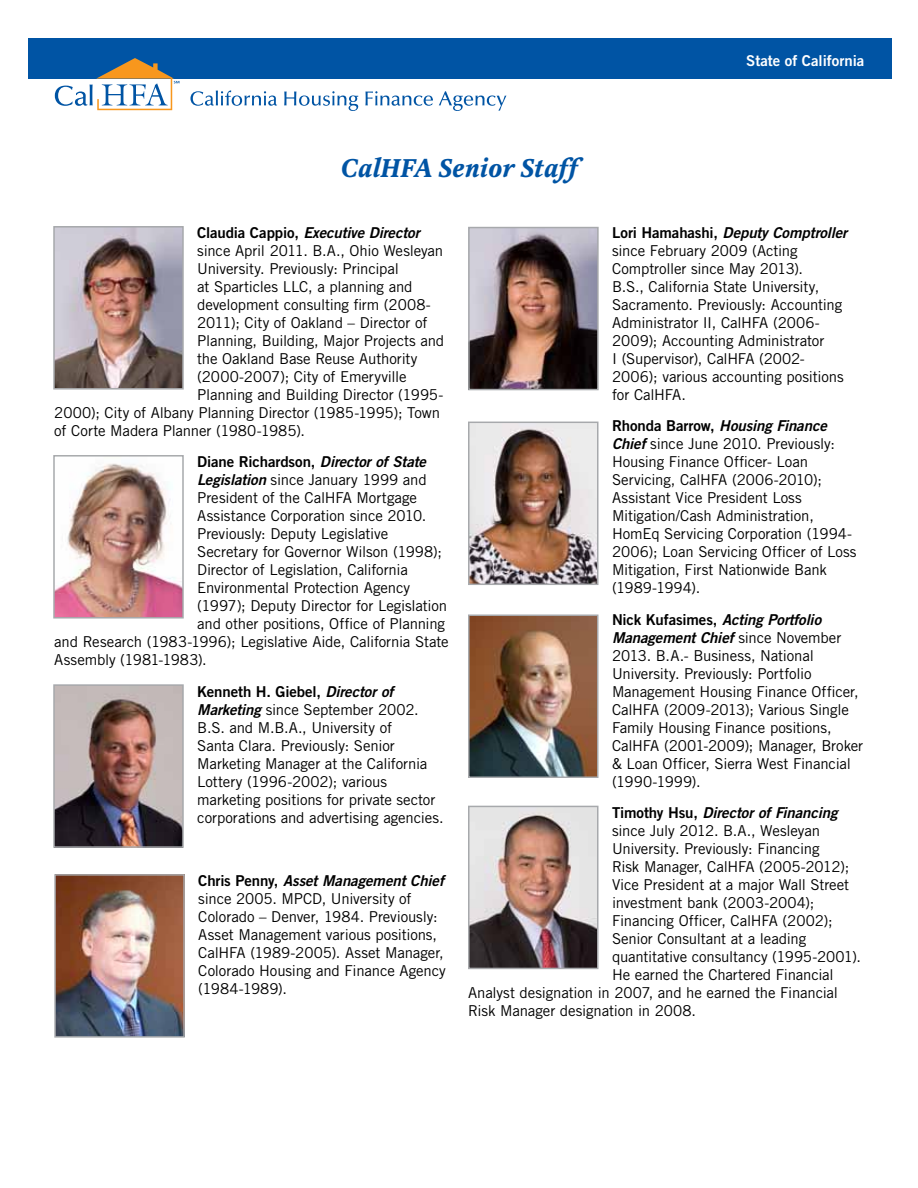
<style>
.page{position:relative;width:918px;height:1188px;background:#fff}
.page>*{position:absolute;margin:0;border:0;box-sizing:border-box;transform-origin:0 0}
.t1{font:italic 700 25.5px "Octava";letter-spacing:.01em;color:#0054a4}
.t2{font:15px/18px "Trade Gothic LT Std";letter-spacing:-.01em;color:#000}
.t3{font:15px/18px "Trade Gothic LT Std Bd 2 Obl";letter-spacing:-.005em;color:#000}
.t4{font:15px "Trade Gothic LT Std Bd 2";letter-spacing:-.01em;color:#000}
.t5{font:15px "Trade Gothic Bold Two";color:#fff}
.s1{font-family:"Trade Gothic LT Std Bd 2"}
.s2{font-family:"Trade Gothic LT Std Bd 2 Obl"}
.s3{font-family:"Trade Gothic LT Std"}
</style>
<div class="page">
<div style="left:28px;top:38px;width:864px;height:40px;background:#0054a4"></div>
<svg style="left:55px;top:58px;width:124px;height:52px"></svg>
<svg style="left:190px;top:90px;width:87px;height:16px"></svg>
<svg style="left:284px;top:91px;width:74px;height:20px"></svg>
<svg style="left:365px;top:91px;width:68px;height:15px"></svg>
<svg style="left:439px;top:91px;width:68px;height:20px"></svg>
<img style="left:56px;top:229px;width:125px;height:158px">
<div style="left:53px;top:226px;width:131px;height:164px;border:2px solid #a7a9ac"></div>
<img style="left:56px;top:463px;width:125px;height:153px">
<div style="left:53px;top:455px;width:131px;height:164px;border:2px solid #a7a9ac"></div>
<img style="left:56px;top:687px;width:125px;height:158px">
<div style="left:53px;top:684px;width:131px;height:164px;border:2px solid #a7a9ac"></div>
<img style="left:471px;top:230px;width:125px;height:157px">
<div style="left:468px;top:227px;width:131px;height:163px;border:2px solid #a7a9ac"></div>
<img style="left:471px;top:809px;width:124px;height:157px">
<div style="left:468px;top:806px;width:130px;height:163px;border:2px solid #a7a9ac"></div>
<img style="left:471px;top:425px;width:124px;height:157px">
<div style="left:468px;top:422px;width:130px;height:163px;border:2px solid #a7a9ac"></div>
<img style="left:471px;top:618px;width:124px;height:157px">
<div style="left:468px;top:615px;width:130px;height:163px;border:2px solid #a7a9ac"></div>
<img style="left:57px;top:877px;width:125px;height:158px">
<div style="left:54px;top:874px;width:131px;height:164px;border:2px solid #a7a9ac"></div>
<h1 class="t1" style="left:340px;top:153px;width:239px">CalHFA Senior Staff</h1>
<p class="t5" style="left:746px;top:51px;width:120px">State of California</p>
<p class="t3" style="left:197px;top:223px;width:224px"><span class="s1">Claudia Cappio,</span> Executive Director</p>
<p class="t2" style="left:197px;top:241px;width:248px">since April 2011. B.A., Ohio Wesleyan</p>
<p class="t2" style="left:197px;top:259px;width:203px">University. Previously: Principal</p>
<p class="t2" style="left:197px;top:277px;width:217px">at Sparticles LLC, a planning and</p>
<p class="t2" style="left:197px;top:295px;width:235px">development consulting firm (2008-</p>
<p class="t2" style="left:197px;top:313px;width:232px">2011); City of Oakland – Director of</p>
<p class="t2" style="left:197px;top:331px;width:249px">Planning, Building, Major Projects and</p>
<p class="t2" style="left:197px;top:349px;width:222px">the Oakland Base Reuse Authority</p>
<p class="t2" style="left:197px;top:367px;width:211px">(2000-2007); City of Emeryville</p>
<p class="t2" style="left:197px;top:385px;width:248px">Planning and Building Director (1995-</p>
<p class="t2" style="left:54px;top:403px;width:387px">2000); City of Albany Planning Director (1985-1995); Town</p>
<p class="t2" style="left:54px;top:421px;width:252px">of Corte Madera Planner (1980-1985).</p>
<p class="t4" style="left:197px;top:452px;width:230px">Diane Richardson, <span class="s2">Director of State</span></p>
<p class="t2" style="left:197px;top:471px;width:231px"><span class="s2">Legislation</span> since January 1999 and</p>
<p class="t2" style="left:197px;top:489px;width:221px">President of the CalHFA Mortgage</p>
<p class="t2" style="left:197px;top:507px;width:231px">Assistance Corporation since 2010.</p>
<p class="t2" style="left:197px;top:525px;width:193px">Previously: Deputy Legislative</p>
<p class="t2" style="left:197px;top:543px;width:246px">Secretary for Governor Wilson (1998);</p>
<p class="t2" style="left:197px;top:561px;width:212px">Director of Legislation, California</p>
<p class="t2" style="left:197px;top:579px;width:214px">Environmental Protection Agency</p>
<p class="t2" style="left:197px;top:597px;width:251px">(1997); Deputy Director for Legislation</p>
<p class="t2" style="left:197px;top:615px;width:249px">and other positions, Office of Planning</p>
<p class="t2" style="left:54px;top:633px;width:396px">and Research (1983-1996); Legislative Aide, California State</p>
<p class="t2" style="left:54px;top:651px;width:154px">Assembly (1981-1983).</p>
<p class="t4" style="left:197px;top:682px;width:198px">Kenneth H. Giebel, <span class="s2">Director of</span></p>
<p class="t2" style="left:197px;top:700px;width:248px"><span class="s2">Marketing</span> since September 2002.<br>B.S. and M.B.A., University of<br>Santa Clara. Previously: Senior Marketing Manager at the California Lottery (1996-2002); various marketing positions for private sector corporations and advertising agencies.</p>
<p class="t3" style="left:198px;top:871px;width:247px"><span class="s1">Chris Penny,</span> Asset Management Chief</p>
<p class="t2" style="left:198px;top:889px;width:249px">since 2005. MPCD, University of<br>Colorado – Denver, 1984. Previously:<br>Asset Management various positions,<br>CalHFA (1989-2005). Asset Manager,<br>Colorado Housing and Finance Agency (1984-1989).</p>
<p class="t3" style="left:612px;top:223px;width:237px"><span class="s1">Lori Hamahashi,</span> Deputy Comptroller</p>
<p class="t2" style="left:612px;top:241px;width:233px">since February 2009 (Acting<br>Comptroller since May 2013).<br>B.S., California State University,<br>Sacramento. Previously: Accounting<br>Administrator II, CalHFA (2006-<br>2009); Accounting Administrator<br>I (Supervisor), CalHFA (2002-<br>2006); various accounting positions for CalHFA.</p>
<p class="t3" style="left:612px;top:417px;width:216px"><span class="s1">Rhonda Barrow,</span> Housing Finance</p>
<p class="t2" style="left:612px;top:435px;width:246px"><span class="s2">Chief</span> since June 2010. Previously:<br>Housing Finance Officer- Loan<br>Servicing, CalHFA (2006-2010);<br>Assistant Vice President Loss<br>Mitigation/Cash Administration,<br>HomEq Servicing Corporation (1994-<br>2006); Loan Servicing Officer of Loss<br>Mitigation, First Nationwide Bank (1989-1994).</p>
<p class="t3" style="left:612px;top:610px;width:231px"><span class="s1">Nick Kufasimes,</span> Acting Portfolio<br>Management Chief <span class="s3">since November</span></p>
<p class="t2" style="left:612px;top:646px;width:253px">2013. B.A.- Business, National University. Previously: Portfolio Management Housing Finance Officer, CalHFA (2009-2013); Various Single Family Housing Finance positions, CalHFA (2001-2009); Manager, Broker &amp; Loan Officer, Sierra West Financial (1990-1999).</p>
<p class="t3" style="left:612px;top:804px;width:227px"><span class="s1">Timothy Hsu,</span> Director of Financing</p>
<p class="t2" style="left:612px;top:822px;width:210px">since July 2012. B.A., Wesleyan</p>
<p class="t2" style="left:612px;top:840px;width:209px">University. Previously: Financing</p>
<p class="t2" style="left:612px;top:858px;width:239px">Risk Manager, CalHFA (2005-2012);</p>
<p class="t2" style="left:612px;top:876px;width:239px">Vice President at a major Wall Street</p>
<p class="t2" style="left:612px;top:894px;width:204px">investment bank (2003-2004);</p>
<p class="t2" style="left:612px;top:912px;width:222px">Financing Officer, CalHFA (2002);</p>
<p class="t2" style="left:612px;top:930px;width:196px">Senior Consultant at a leading</p>
<p class="t2" style="left:612px;top:948px;width:251px">quantitative consultancy (1995-2001).</p>
<p class="t2" style="left:612px;top:966px;width:223px">He earned the Chartered Financial</p>
<p class="t2" style="left:468px;top:984px;width:371px">Analyst designation in 2007, and he earned the Financial</p>
<p class="t2" style="left:468px;top:1002px;width:229px">Risk Manager designation in 2008.</p>
</div>
